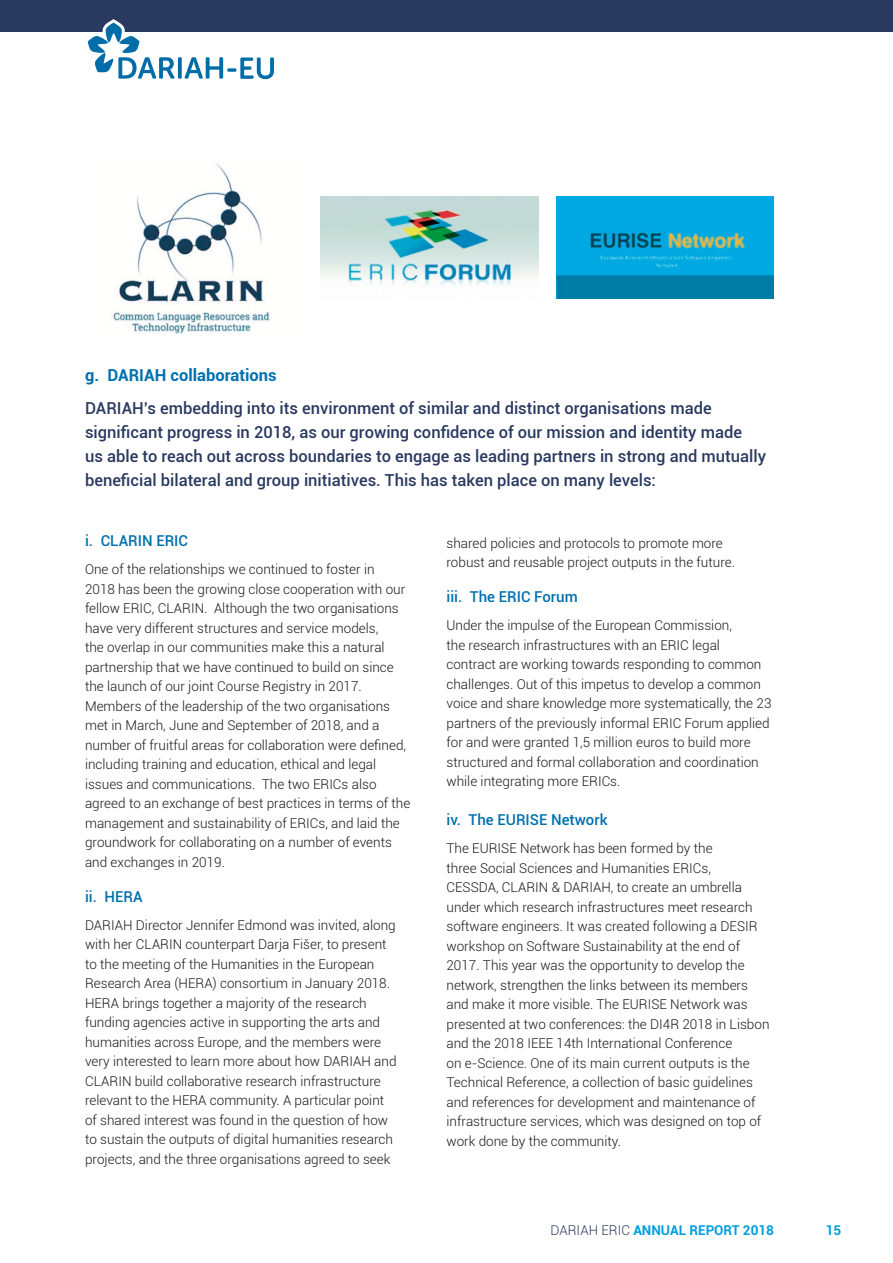
<style>
.page{position:relative;width:893px;height:1263px;background:#fff}
.page>*{position:absolute;margin:0;border:0;box-sizing:border-box;transform-origin:0 0}
.Intro{font:500 16.5px/24px "Roboto";color:#2a3960}
.t1{font:700 16.5px "Roboto";color:#0070ae}
.t2{font:500 15px "Roboto";color:#0070ae}
.Body_0-0__2{font:300 13.5px/19.5px "Roboto";color:#1a171c}
.t3{font:700 13.5px "Roboto";color:#009ee0}
.s1{font-weight:300;color:#2a3960}
</style>
<div class="page">
<img style="left:113px;top:163px;width:158px;height:171px">
<img style="left:321px;top:196px;width:217px;height:90px">
<img style="left:556px;top:196px;width:218px;height:103px">
<div style="left:0;top:0;width:893px;height:32px;background:#2a3960"></div>
<svg style="left:178px;top:57px;width:4px;height:22px"></svg>
<svg style="left:88px;top:19px;width:87px;height:60px"></svg>
<svg style="left:184px;top:57px;width:90px;height:22px"></svg>
<h2 class="t1" style="left:85px;top:363px;width:193px">g. DARIAH collaborations</h2>
<p class="Intro" style="left:85px;top:395px;width:683px">DARIAH’s embedding into its environment of similar and distinct organisations made significant progress in 2018, as our growing confidence of our mission and identity made<br>us able to reach out across boundaries to engage as leading partners in strong and mutually beneficial bilateral and group initiatives. This has taken place on many levels:</p>
<h3 class="t2" style="left:85px;top:530px;width:105px">i. CLARIN ERIC</h3>
<p class="Body_0-0__2" style="left:85px;top:559px;width:327px">One of the relationships we continued to foster in<br>2018 has been the growing close cooperation with our fellow ERIC, CLARIN. Although the two organisations have very different structures and service models,<br>the overlap in our communities make this a natural partnership that we have continued to build on since the launch of our joint Course Registry in 2017.<br>Members of the leadership of the two organisations met in March, June and September of 2018, and a number of fruitful areas for collaboration were defined, including training and education, ethical and legal issues and communications. The two ERICs also agreed to an exchange of best practices in terms of the management and sustainability of ERICs, and laid the groundwork for collaborating on a number of events and exchanges in 2019.</p>
<h3 class="t2" style="left:85px;top:886px;width:59px">ii. HERA</h3>
<p class="Body_0-0__2" style="left:85px;top:914px;width:313px">DARIAH Director Jennifer Edmond was invited, along with her CLARIN counterpart Darja Fišer, to present to the meeting of the Humanities in the European Research Area (HERA) consortium in January 2018.<br>HERA brings together a majority of the research funding agencies active in supporting the arts and humanities across Europe, and the members were very interested to learn more about how DARIAH and CLARIN build collaborative research infrastructure relevant to the HERA community. A particular point of shared interest was found in the question of how to sustain the outputs of digital humanities research projects, and the three organisations agreed to seek</p>
<p class="Body_0-0__2" style="left:446px;top:532px;width:290px">shared policies and protocols to promote more robust and reusable project outputs in the future.</p>
<h3 class="t2" style="left:446px;top:586px;width:133px">iii. The ERIC Forum</h3>
<p class="Body_0-0__2" style="left:446px;top:615px;width:326px">Under the impulse of the European Commission,<br>the research infrastructures with an ERIC legal contract are working towards responding to common challenges. Out of this impetus to develop a common voice and share knowledge more systematically, the 23 partners of the previously informal ERIC Forum applied for and were granted 1,5 million euros to build more structured and formal collaboration and coordination while integrating more ERICs.</p>
<h3 class="t2" style="left:446px;top:809px;width:163px">iv. The EURISE Network</h3>
<p class="Body_0-0__2" style="left:446px;top:838px;width:324px">The EURISE Network has been formed by the<br>three Social Sciences and Humanities ERICs,<br>CESSDA, CLARIN &amp; DARIAH, to create an umbrella under which research infrastructures meet research software engineers. It was created following a DESIR workshop on Software Sustainability at the end of 2017. This year was the opportunity to develop the network, strengthen the links between its members and make it more visible. The EURISE Network was presented at two conferences: the DI4R 2018 in Lisbon and the 2018 IEEE 14th International Conference<br>on e-Science. One of its main current outputs is the Technical Reference, a collection of basic guidelines and references for development and maintenance of infrastructure services, which was designed on top of work done by the community.</p>
<p class="t3" style="left:551px;top:1220px;width:225px"><span class="s1">DARIAH ERIC</span> ANNUAL REPORT 2018</p>
<p class="t3" style="left:826px;top:1220px;width:17px">15</p>
</div>
